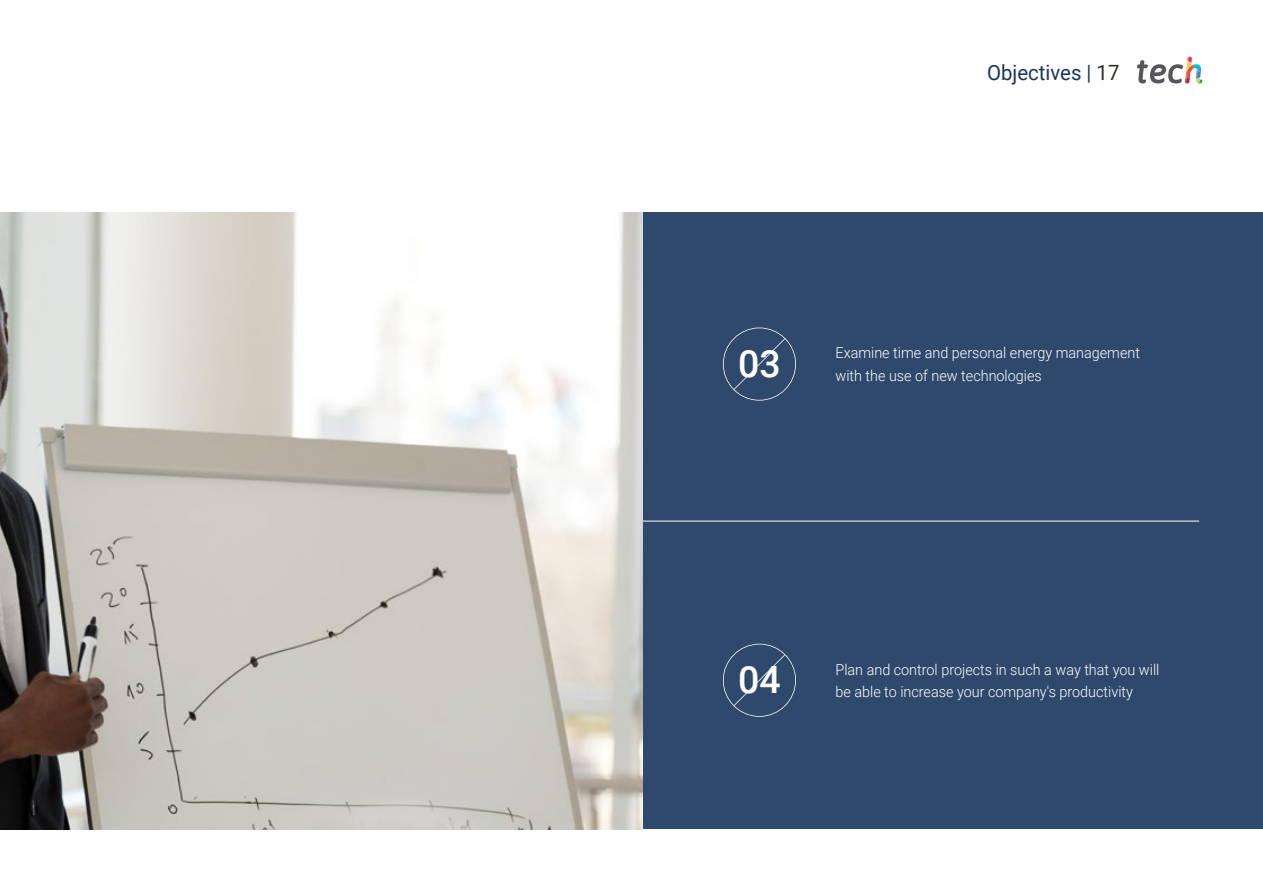
<style>
.page{position:relative;width:1263px;height:893px;background:#fff}
.page>*{position:absolute;margin:0;border:0;box-sizing:border-box;transform-origin:0 0}
.t1{font:500 37.5px "Roboto";color:#fff}
.t2{font:21px "Roboto";color:#1a355c}
.t3{font:300 15px/22.5px "Roboto";color:#fff;scale:.96 1}
.s1{color:#312e20}
</style>
<div class="page">
<svg style="left:1137px;top:57px;width:65px;height:27px"></svg>
<div style="left:642px;top:213px;width:621px;height:616px;background:#2e496b"></div>
<svg style="left:723px;top:644px;width:73px;height:73px"></svg>
<svg style="left:723px;top:328px;width:73px;height:73px"></svg>
<hr style="left:0;top:521px;width:1199px;height:1px;background:#fff">
<img style="left:0;top:213px;width:642px;height:616px">
<h2 class="t2" style="left:987px;top:57px;width:134px">Objectives | <span class="s1">17</span></h2>
<h1 class="t1" style="left:738px;top:337px;width:44px">03</h1>
<p class="t3" style="left:835px;top:341px;width:319px">Examine time and personal energy management with the use of new technologies</p>
<h1 class="t1" style="left:738px;top:653px;width:44px">04</h1>
<p class="t3" style="left:835px;top:657px;width:339px">Plan and control projects in such a way that you will be able to increase your company's productivity</p>
</div>
